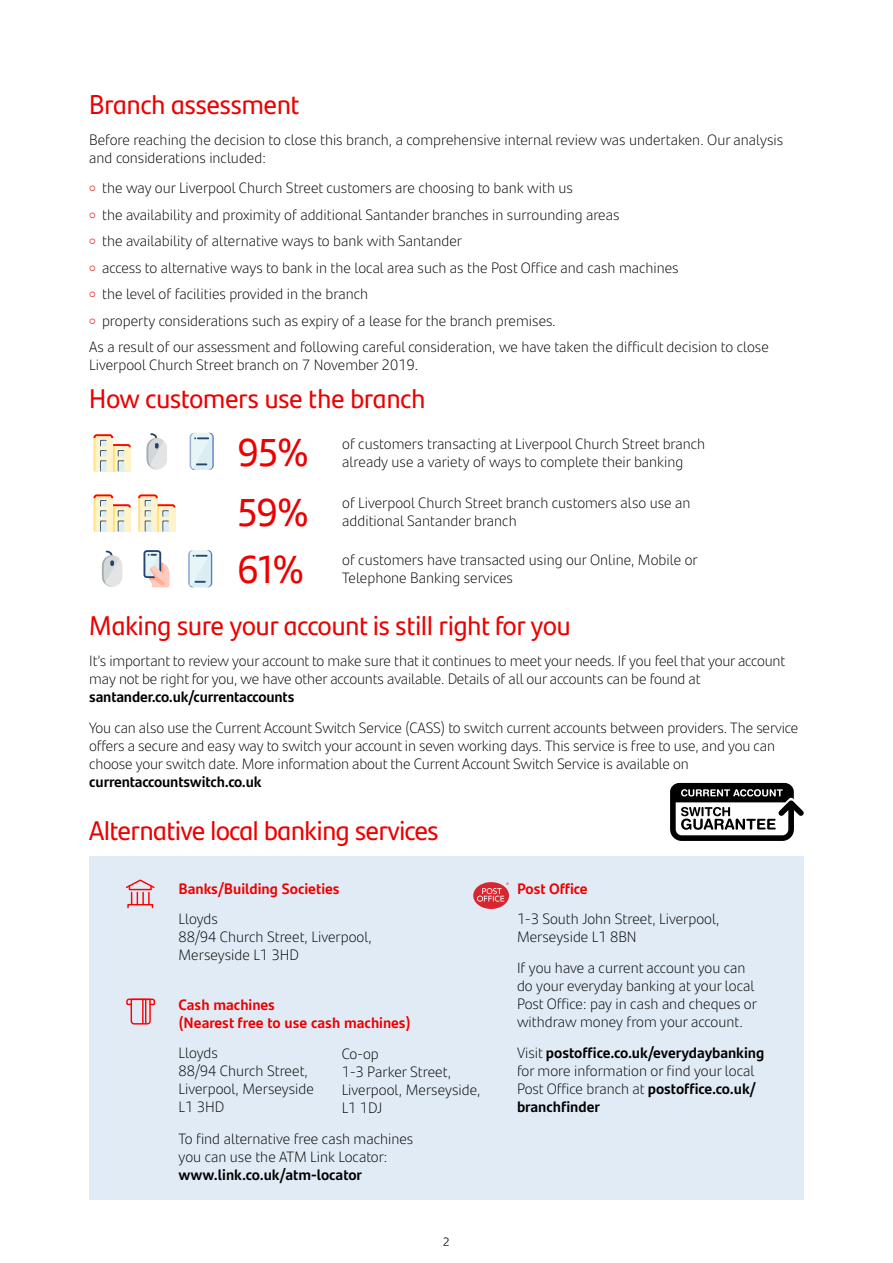
<style>
.page{position:relative;width:893px;height:1263px;background:#fff}
.page>*{position:absolute;margin:0;border:0;box-sizing:border-box;transform-origin:0 0}
.t1{font:39px/57.2px "Santander Headline";color:#ec0000}
.t2{font:27px "Santander Headline";color:#ec0000}
.t3{font:300 15px/18px "Santander Text";color:#000}
.t4{font:700 15px/18px "Santander Text";letter-spacing:-.01em;color:#000}
.t5{font:700 15px/18px "Santander Text";color:#ec0000}
.t6{font:300 12px "Santander Text";color:#000}
.s1{color:#ec0000}
.s2{font-weight:300}
</style>
<div class="page">
<div style="left:89px;top:856px;width:715px;height:343px;background:#e1ebf5"></div>
<svg style="left:94px;top:494px;width:37px;height:38px"></svg>
<svg style="left:94px;top:434px;width:37px;height:37px"></svg>
<svg style="left:138px;top:494px;width:37px;height:38px"></svg>
<svg style="left:190px;top:433px;width:24px;height:37px"></svg>
<svg style="left:102px;top:550px;width:20px;height:37px"></svg>
<svg style="left:143px;top:550px;width:27px;height:37px"></svg>
<svg style="left:188px;top:550px;width:24px;height:37px"></svg>
<svg style="left:147px;top:433px;width:20px;height:36px"></svg>
<svg style="left:126px;top:998px;width:30px;height:27px"></svg>
<svg style="left:473px;top:882px;width:36px;height:27px"></svg>
<svg style="left:126px;top:879px;width:29px;height:26px"></svg>
<svg style="left:670px;top:783px;width:134px;height:58px"></svg>
<h2 class="t2" style="left:89px;top:84px;width:212px">Branch assessment</h2>
<p class="t3" style="left:89px;top:130px;width:695px">Before reaching the decision to close this branch, a comprehensive internal review was undertaken. Our analysis and considerations included:</p>
<p class="t3" style="left:89px;top:178px;width:485px"><span class="s1">○</span> the way our Liverpool Church Street customers are choosing to bank with us</p>
<p class="t3" style="left:89px;top:205px;width:532px"><span class="s1">○</span> the availability and proximity of additional Santander branches in surrounding areas</p>
<p class="t3" style="left:89px;top:231px;width:374px"><span class="s1">○</span> the availability of alternative ways to bank with Santander</p>
<p class="t3" style="left:89px;top:258px;width:591px"><span class="s1">○</span> access to alternative ways to bank in the local area such as the Post Office and cash machines</p>
<p class="t3" style="left:89px;top:284px;width:280px"><span class="s1">○</span> the level of facilities provided in the branch</p>
<p class="t3" style="left:89px;top:307px;width:681px;line-height:26.5px"><span class="s1">○</span> property considerations such as expiry of a lease for the branch premises.<br>As a result of our assessment and following careful consideration, we have taken the difficult decision to close</p>
<p class="t3" style="left:89px;top:355px;width:330px">Liverpool Church Street branch on 7 November 2019.</p>
<h2 class="t2" style="left:89px;top:379px;width:337px">How customers use the branch</h2>
<p class="t3" style="left:342px;top:434px;width:365px">of customers transacting at Liverpool Church Street branch</p>
<h1 class="t1" style="left:238px;top:422px;width:72px">95%</h1>
<p class="t3" style="left:342px;top:452px;width:343px">already use a variety of ways to complete their banking</p>
<h1 class="t1" style="left:238px;top:482px;width:72px">59%<br>61%</h1>
<p class="t3" style="left:342px;top:493px;width:350px">of Liverpool Church Street branch customers also use an additional Santander branch</p>
<p class="t3" style="left:342px;top:550px;width:357px">of customers have transacted using our Online, Mobile or<br>Telephone Banking services</p>
<h2 class="t2" style="left:89px;top:605px;width:483px">Making sure your account is still right for you</h2>
<p class="t3" style="left:89px;top:651px;width:698px">It’s important to review your account to make sure that it continues to meet your needs. If you feel that your account may not be right for you, we have other accounts available. Details of all our accounts can be found at</p>
<p class="t4" style="left:89px;top:687px;width:207px">santander.co.uk/currentaccounts</p>
<p class="t3" style="left:89px;top:718px;width:710px">You can also use the Current Account Switch Service (CASS) to switch current accounts between providers. The service offers a secure and easy way to switch your account in seven working days. This service is free to use, and you can choose your switch date. More information about the Current Account Switch Service is available on</p>
<p class="t4" style="left:89px;top:772px;width:174px">currentaccountswitch.co.uk</p>
<h2 class="t2" style="left:89px;top:810px;width:351px">Alternative local banking services</h2>
<p class="t5" style="left:179px;top:878px;width:163px">Banks/Building Societies</p>
<p class="t3" style="left:179px;top:909px;width:195px">Lloyds<br>88/94 Church Street, Liverpool,<br>Merseyside L1 3HD</p>
<p class="t5" style="left:179px;top:994px;width:234px">Cash machines<br>(Nearest free to use cash machines)</p>
<p class="t3" style="left:179px;top:1043px;width:137px">Lloyds<br>88/94 Church Street,<br>Liverpool, Merseyside<br>L1 3HD</p>
<p class="t3" style="left:342px;top:1044px;width:140px">Co-op<br>1-3 Parker Street,<br>Liverpool, Merseyside,<br>L1 1DJ</p>
<p class="t3" style="left:179px;top:1129px;width:236px">To find alternative free cash machines you can use the ATM Link Locator:</p>
<p class="t4" style="left:179px;top:1164px;width:185px">www.link.co.uk/atm-locator</p>
<p class="t6" style="left:443px;top:1232px;width:8px">2</p>
<p class="t5" style="left:517px;top:878px;width:72px">Post Office</p>
<p class="t3" style="left:517px;top:909px;width:204px">1-3 South John Street, Liverpool,<br>Merseyside L1 8BN</p>
<p class="t3" style="left:517px;top:958px;width:241px">If you have a current account you can do your everyday banking at your local Post Office: pay in cash and cheques or withdraw money from your account.</p>
<p class="t4" style="left:517px;top:1042px;width:249px"><span class="s2">Visit</span> postoffice.co.uk/everydaybanking <span class="s2">for more information or find your local Post Office branch at</span> postoffice.co.uk/ branchfinder</p>
</div>
